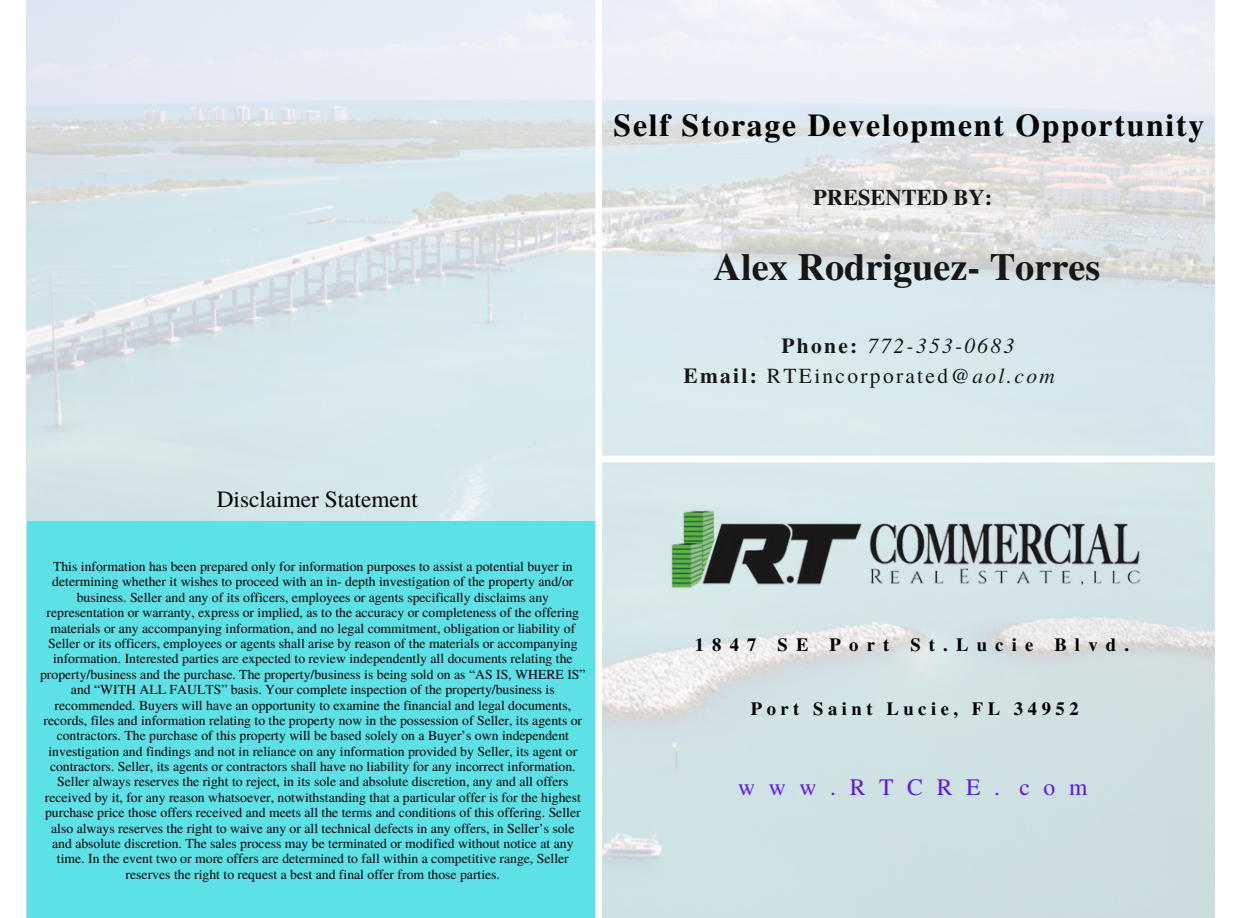
<style>
.page{position:relative;width:1242px;height:918px;background:#fff}
.page>*{position:absolute;margin:0;border:0;box-sizing:border-box;transform-origin:0 0}
.t1{font:700 38.25px "Te X Gyre Termes";color:#161716}
.t2{font:700 31.8px "Te X Gyre Termes";letter-spacing:.055em;color:#000}
.t3{font:23.55px "Te X Gyre Termes";letter-spacing:.58em;color:#5e17eb}
.t4{font:23.25px "Te X Gyre Termes";color:#000}
.t5{font:700 22.5px "Te X Gyre Termes";color:#161716}
.t6{font:21.45px "Te X Gyre Termes";letter-spacing:.11em;color:#161716}
.t7{font:italic 21.45px "Te X Gyre Termes";letter-spacing:.11em;color:#161716}
.t8{font:700 18.6px "Te X Gyre Termes";letter-spacing:.44em;color:#000}
.t9{font:700 18.6px "Te X Gyre Termes";letter-spacing:.245em;color:#000}
.t10{font:13.65px/15.5px "Te X Gyre Termes";color:#000;text-align:center}
.s1{font-weight:700;font-style:normal}
.s2{font-weight:700}
.s3{font-style:italic}
</style>
<div class="page">
<img style="left:27px;top:0;width:1188px;height:918px">
<div style="left:27px;top:521px;width:568px;height:397px;background:#5ce1e6"></div>
<img style="left:664px;top:507px;width:496px;height:84px">
<div style="left:599px;top:456px;width:616px;height:6px;background:#fff"></div>
<div style="left:595px;top:0;width:7px;height:918px;background:#fff"></div>
<p class="t2" style="left:614px;top:101px;width:592px">Self Storage Development Opportunity</p>
<p class="t5" style="left:813px;top:180px;width:181px">PRESENTED BY:</p>
<p class="t1" style="left:713px;top:237px;width:388px">Alex Rodriguez- Torres</p>
<p class="t7" style="left:782px;top:330px;width:234px"><span class="s1">Phone:</span> 772-353-0683</p>
<p class="t6" style="left:683px;top:361px;width:373px"><span class="s2">Email:</span> RTEincorporated<span class="s3">@aol.com</span></p>
<p class="t4" style="left:217px;top:482px;width:203px">Disclaimer Statement</p>
<p class="t10" style="left:52px;top:558px;width:523px">This information has been prepared only for information purposes to assist a potential buyer in determining whether it wishes to proceed with an in- depth investigation of the property and/or business. Seller and any of its officers, employees or agents specifically disclaims any</p>
<p class="t10" style="left:40px;top:604px;width:547px">representation or warranty, express or implied, as to the accuracy or completeness of the offering materials or any accompanying information, and no legal commitment, obligation or liability of Seller or its officers, employees or agents shall arise by reason of the materials or accompanying information. Interested parties are expected to review independently all documents relating the property/business and the purchase. The property/business is being sold on as “AS IS, WHERE IS” and “WITH ALL FAULTS” basis. Your complete inspection of the property/business is recommended. Buyers will have an opportunity to examine the financial and legal documents, records, files and information relating to the property now in the possession of Seller, its agents or contractors. The purchase of this property will be based solely on a Buyer’s own independent investigation and findings and not in reliance on any information provided by Seller, its agent or contractors. Seller, its agents or contractors shall have no liability for any incorrect information.<br>Seller always reserves the right to reject, in its sole and absolute discretion, any and all offers received by it, for any reason whatsoever, notwithstanding that a particular offer is for the highest purchase price those offers received and meets all the terms and conditions of this offering. Seller also always reserves the right to waive any or all technical defects in any offers, in Seller’s sole</p>
<p class="t10" style="left:52px;top:835px;width:523px">and absolute discretion. The sales process may be terminated or modified without notice at any</p>
<p class="t10" style="left:57px;top:850px;width:513px">time. In the event two or more offers are determined to fall within a competitive range, Seller reserves the right to request a best and final offer from those parties.</p>
<p class="t8" style="left:695px;top:630px;width:436px">1847 SE Port St.Lucie Blvd.</p>
<p class="t9" style="left:751px;top:695px;width:329px">Port Saint Lucie, FL 34952</p>
<p class="t3" style="left:738px;top:770px;width:264px">www.RTCRE.</p>
<p class="t3" style="left:1019px;top:770px;width:70px">com</p>
</div>
